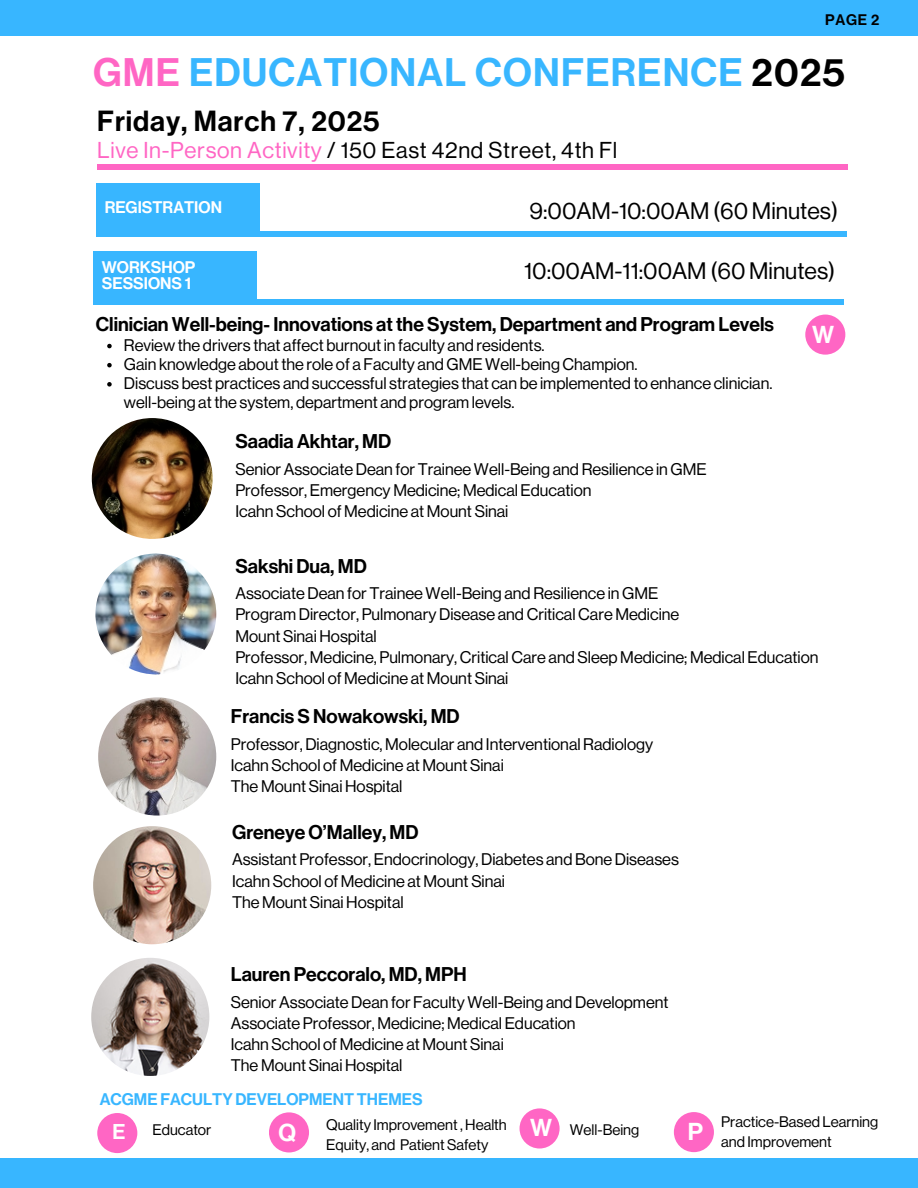
<style>
.page{position:relative;width:918px;height:1188px;background:#fff}
.page>*{position:absolute;margin:0;border:0;box-sizing:border-box;transform-origin:0 0}
.t1{font:39px "N Haas Grotesk DS Std 65 Md";letter-spacing:.03em;color:#38b6ff}
.t2{font:28.5px "N Haas Grotesk DS Std 65 Md";letter-spacing:.03em;color:#000}
.t3{font:24px "N Haas Grotesk DS Std 65 Md";color:#fff}
.t4{font:23.4px "N Haas Grotesk DS Std 55 Rg";color:#000}
.t5{font:22.5px "N Haas Grotesk DS Std 55 Rg";letter-spacing:.03em;color:#000}
.t6{font:21px "N Haas Grotesk DS Std 65 Md";color:#fff}
.t7{font:19.5px "N Haas Grotesk DS Std 65 Md";color:#000}
.t8{font:16.5px/21.1px "N Haas Grotesk DS Std 55 Rg";color:#000}
.t9{font:16.5px "N Haas Grotesk DS Std 65 Md";color:#38b6ff}
.t10{font:16.5px/15.9px "N Haas Grotesk DS Std 65 Md";color:#fff}
.t11{font:15px/20.2px "N Haas Grotesk DS Std 55 Rg";color:#000}
.t12{font:15px "N Haas Grotesk DS Std 65 Md";color:#000}
.s1{color:#ff66c4}
.s2{color:#000}
</style>
<div class="page">
<div style="left:97px;top:164px;width:751px;height:5px;background:#ff66c4"></div>
<div style="left:0;top:1158px;width:918px;height:30px;background:#38b6ff"></div>
<div style="left:0;top:0;width:918px;height:36px;background:#38b6ff"></div>
<div style="left:97px;top:1113px;width:40px;height:40px;background:#ff66c4;border-radius:50%"></div>
<div style="left:269px;top:1112px;width:40px;height:40px;background:#ff66c4;border-radius:50%"></div>
<div style="left:520px;top:1108px;width:40px;height:41px;background:#ff66c4;border-radius:50%"></div>
<div style="left:674px;top:1112px;width:40px;height:40px;background:#ff66c4;border-radius:50%"></div>
<div style="left:805px;top:315px;width:40px;height:40px;background:#ff66c4;border-radius:50%"></div>
<div style="left:93px;top:299px;width:751px;height:5px;background:#38b6ff"></div>
<div style="left:93px;top:251px;width:163px;height:53px;background:#38b6ff"></div>
<img style="left:92px;top:418px;width:121px;height:121px;border-radius:50%">
<img style="left:98px;top:697px;width:118px;height:119px;border-radius:50%">
<img style="left:95px;top:554px;width:121px;height:120px;border-radius:50%">
<img style="left:93px;top:826px;width:118px;height:118px;border-radius:50%">
<img style="left:91px;top:958px;width:118px;height:118px;border-radius:50%">
<svg style="left:107px;top:344px;width:5px;height:4px"></svg>
<svg style="left:107px;top:363px;width:5px;height:4px"></svg>
<svg style="left:107px;top:382px;width:5px;height:5px"></svg>
<div style="left:96px;top:232px;width:751px;height:5px;background:#38b6ff"></div>
<div style="left:96px;top:184px;width:163px;height:53px;background:#38b6ff"></div>
<h3 class="t12" style="left:825px;top:11px;width:56px">PAGE 2</h3>
<h2 class="t1" style="left:93px;top:50px;width:753px"><span class="s1">GME</span> EDUCATIONAL CONFERENCE <span class="s2">2025</span></h2>
<h3 class="t2" style="left:97px;top:105px;width:284px">Friday, March 7, 2025</h3>
<h3 class="t5" style="left:97px;top:137px;width:522px"><span class="s1">Live In-Person Activity</span> / 150 East 42nd Street, 4th Fl</h3>
<p class="t10" style="left:105px;top:199px;width:119px">REGISTRATION</p>
<p class="t4" style="left:530px;top:198px;width:310px">9:00AM-10:00AM (60 Minutes)</p>
<h5 class="t10" style="left:102px;top:260px;width:95px">WORKSHOP<br>SESSIONS 1</h5>
<p class="t4" style="left:524px;top:258px;width:313px">10:00AM-11:00AM (60 Minutes)</p>
<h3 class="t7" style="left:96px;top:313px;width:680px">Clinician Well-being- Innovations at the System, Department and Program Levels</h3>
<h5 class="t8" style="left:124px;top:334px;width:422px">Review the drivers that affect burnout in faculty and residents.</h5>
<p class="t8" style="left:124px;top:353px;width:515px">Gain knowledge about the role of a Faculty and GME Well-being Champion.</p>
<h3 class="t8" style="left:124px;top:374px;width:650px;line-height:19.2px">Discuss best practices and successful strategies that can be implemented to enhance clinician. well-being at the system, department and program levels.</h3>
<h5 class="t7" style="left:235px;top:430px;width:157px">Saadia Akhtar, MD</h5>
<p class="t8" style="left:235px;top:459px;width:473px">Senior Associate Dean for Trainee Well-Being and Resilience in GME<br>Professor, Emergency Medicine; Medical Education<br>Icahn School of Medicine at Mount Sinai</p>
<p class="t3" style="left:812px;top:320px;width:23px">W</p>
<h5 class="t7" style="left:235px;top:554px;width:133px">Sakshi Dua, MD</h5>
<h4 class="t8" style="left:235px;top:583px;width:585px">Associate Dean for Trainee Well-Being and Resilience in GME<br>Program Director, Pulmonary Disease and Critical Care Medicine<br>Mount Sinai Hospital<br>Professor, Medicine, Pulmonary, Critical Care and Sleep Medicine; Medical Education Icahn School of Medicine at Mount Sinai</h4>
<p class="t7" style="left:231px;top:705px;width:230px">Francis S Nowakowski, MD</p>
<p class="t8" style="left:231px;top:734px;width:424px">Professor, Diagnostic, Molecular and Interventional Radiology<br>Icahn School of Medicine at Mount Sinai<br>The Mount Sinai Hospital</p>
<p class="t7" style="left:232px;top:821px;width:188px">Greneye O’Malley, MD</p>
<p class="t8" style="left:232px;top:849px;width:448px">Assistant Professor, Endocrinology, Diabetes and Bone Diseases<br>Icahn School of Medicine at Mount Sinai<br>The Mount Sinai Hospital</p>
<p class="t7" style="left:231px;top:963px;width:237px">Lauren Peccoralo, MD, MPH</p>
<p class="t8" style="left:231px;top:992px;width:439px">Senior Associate Dean for Faculty Well-Being and Development Associate Professor, Medicine; Medical Education<br>Icahn School of Medicine at Mount Sinai<br>The Mount Sinai Hospital</p>
<h3 class="t9" style="left:100px;top:1089px;width:324px">ACGME FACULTY DEVELOPMENT THEMES</h3>
<p class="t6" style="left:112px;top:1119px;width:14px">E</p>
<p class="t11" style="left:153px;top:1120px;width:60px">Educator</p>
<p class="t11" style="left:326px;top:1114px;width:182px">Quality Improvement , Health<br>Equity, and Patient Safety</p>
<p class="t3" style="left:279px;top:1119px;width:19px">Q</p>
<p class="t3" style="left:530px;top:1114px;width:23px">W</p>
<p class="t11" style="left:721px;top:1112px;width:159px">Practice-Based Learning</p>
<h5 class="t3" style="left:688px;top:1117px;width:17px">P</h5>
<p class="t11" style="left:570px;top:1120px;width:71px">Well-Being</p>
<h3 class="t11" style="left:721px;top:1132px;width:112px">and Improvement</h3>
</div>
